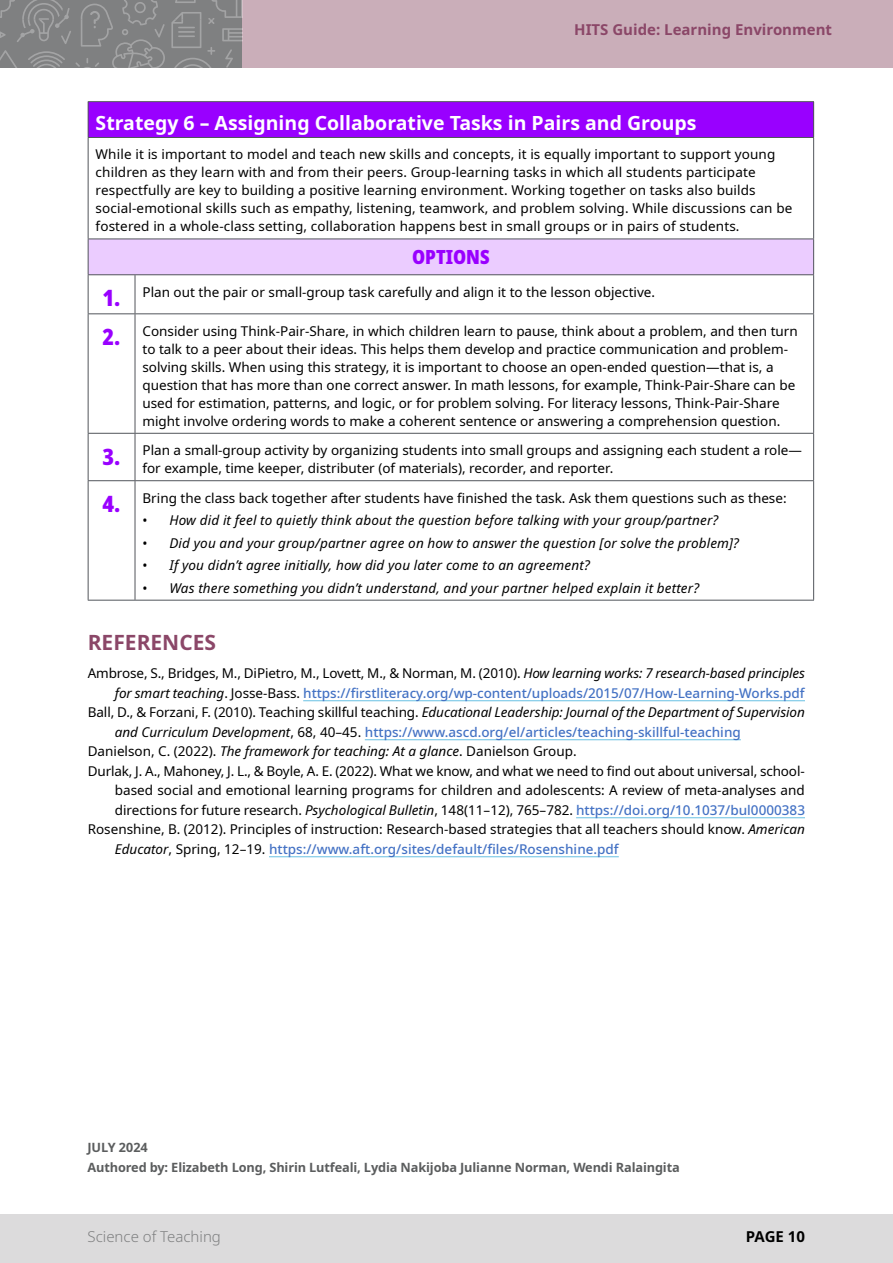
<style>
.page{position:relative;width:893px;height:1263px;background:#fff}
.page>*{position:absolute;margin:0;border:0;box-sizing:border-box;transform-origin:0 0}
.Table_Body{font:900 condensed 22.5px "Noto Sans";color:#90f}
.H2new{font:700 21px "Noto Sans";color:#8b4768}
.Table_Body-2{font:700 19.5px "Noto Sans";color:#fff}
.Table_Body-3{font:900 condensed 19.5px "Noto Sans";color:#90f}
.t1{font:700 15px "Noto Sans";color:#8b4768}
.t2{font:300 15px "Noto Sans";color:#7f8081}
.t3{font:700 15px "Noto Sans";letter-spacing:-.01em;color:#000}
.Table_Body-4{font:13.5px/18px "Noto Sans";color:#000}
.References{font:13.5px/19.5px "Noto Sans";color:#000;text-align:justify}
.References-2{font:italic 13.5px/19.5px "Noto Sans";letter-spacing:.01em;color:#000}
.References-3{font:500 13.5px/19.5px "Noto Sans";letter-spacing:-.005em;color:#4472c4;text-align:right}
.t4{font:700 12.75px "Noto Sans";letter-spacing:-.01em;color:#5b5d5e}
.s1{font-style:normal}
.s2{font-weight:400;color:#000}
.s3{font-weight:400;font-style:italic;color:#000}
.s4{font-weight:500;font-style:normal;color:#4472c4}
.s5{font-style:italic}
.s6{font-weight:500;color:#4472c4}
</style>
<div class="page">
<div style="left:0;top:0;width:893px;height:67px;background:#caaeb9"></div>
<svg style="left:0;top:0;width:242px;height:67px"></svg>
<div style="left:0;top:1214px;width:893px;height:49px;background:#dcdbdc"></div>
<hr style="left:303px;top:700px;width:502px;height:1px;background:#68c0e3">
<hr style="left:365px;top:739px;width:376px;height:1px;background:#68c0e3">
<hr style="left:576px;top:817px;width:229px;height:1px;background:#68c0e3">
<hr style="left:269px;top:856px;width:350px;height:1px;background:#68c0e3">
<div style="left:88px;top:102px;width:726px;height:35px;background:#90f"></div>
<svg style="left:89px;top:238px;width:724px;height:362px"></svg>
<div style="left:88px;top:239px;width:726px;height:36px;background:#ebccff"></div>
<hr style="left:88px;top:101px;width:47px;height:1px;background:#52555b">
<hr style="left:88px;top:102px;width:1px;height:35px;background:#52555b">
<hr style="left:135px;top:101px;width:679px;height:1px;background:#52555b">
<hr style="left:813px;top:102px;width:1px;height:35px;background:#52555b">
<hr style="left:88px;top:137px;width:47px;height:1px;background:#52555b">
<hr style="left:88px;top:138px;width:1px;height:101px;background:#52555b">
<hr style="left:135px;top:137px;width:679px;height:1px;background:#52555b">
<hr style="left:813px;top:138px;width:1px;height:101px;background:#52555b">
<hr style="left:88px;top:239px;width:47px;height:1px;background:#52555b">
<hr style="left:88px;top:239px;width:1px;height:35px;background:#52555b">
<hr style="left:135px;top:239px;width:679px;height:1px;background:#52555b">
<hr style="left:813px;top:239px;width:1px;height:35px;background:#52555b">
<hr style="left:88px;top:274px;width:47px;height:1px;background:#52555b">
<hr style="left:88px;top:275px;width:1px;height:38px;background:#52555b">
<hr style="left:135px;top:274px;width:679px;height:1px;background:#52555b">
<hr style="left:135px;top:275px;width:1px;height:38px;background:#52555b">
<hr style="left:813px;top:275px;width:1px;height:38px;background:#52555b">
<hr style="left:88px;top:313px;width:47px;height:1px;background:#52555b">
<hr style="left:88px;top:314px;width:1px;height:119px;background:#52555b">
<hr style="left:135px;top:313px;width:679px;height:1px;background:#52555b">
<hr style="left:135px;top:314px;width:1px;height:119px;background:#52555b">
<hr style="left:813px;top:314px;width:1px;height:119px;background:#52555b">
<hr style="left:88px;top:433px;width:47px;height:1px;background:#52555b">
<hr style="left:88px;top:434px;width:1px;height:46px;background:#52555b">
<hr style="left:135px;top:433px;width:679px;height:1px;background:#52555b">
<hr style="left:135px;top:434px;width:1px;height:46px;background:#52555b">
<hr style="left:813px;top:434px;width:1px;height:46px;background:#52555b">
<hr style="left:88px;top:480px;width:47px;height:1px;background:#52555b">
<hr style="left:88px;top:481px;width:1px;height:119px;background:#52555b">
<hr style="left:135px;top:480px;width:679px;height:1px;background:#52555b">
<hr style="left:135px;top:481px;width:1px;height:119px;background:#52555b">
<hr style="left:813px;top:481px;width:1px;height:119px;background:#52555b">
<hr style="left:88px;top:600px;width:47px;height:1px;background:#52555b">
<hr style="left:135px;top:600px;width:679px;height:1px;background:#52555b">
<p class="t1" style="left:574px;top:19px;width:259px">HITS Guide: Learning Environment</p>
<p class="Table_Body-2" style="left:96px;top:109px;width:602px">Strategy 6 – Assigning Collaborative Tasks in Pairs and Groups</p>
<p class="Table_Body-4" style="left:96px;top:146px;width:698px">While it is important to model and teach new skills and concepts, it is equally important to support young children as they learn with and from their peers. Group-learning tasks in which all students participate respectfully are key to building a positive learning environment. Working together on tasks also builds social-emotional skills such as empathy, listening, teamwork, and problem solving. While discussions can be fostered in a whole-class setting, collaboration happens best in small groups or in pairs of students.</p>
<p class="Table_Body-3" style="left:412px;top:242px;width:79px">OPTIONS</p>
<p class="Table_Body" style="left:103px;top:281px;width:20px">1.</p>
<p class="Table_Body-4" style="left:142px;top:283px;width:514px">Plan out the pair or small-group task carefully and align it to the lesson objective.</p>
<p class="Table_Body" style="left:103px;top:320px;width:20px">2.</p>
<p class="Table_Body-4" style="left:142px;top:322px;width:657px">Consider using Think-Pair-Share, in which children learn to pause, think about a problem, and then turn to talk to a peer about their ideas. This helps them develop and practice communication and problem&shy;solving skills. When using this strategy, it is important to choose an open-ended question—that is, a question that has more than one correct answer. In math lessons, for example, Think-Pair-Share can be used for estimation, patterns, and logic, or for problem solving. For literacy lessons, Think-Pair-Share might involve ordering words to make a coherent sentence or answering a comprehension question.</p>
<p class="Table_Body" style="left:103px;top:440px;width:20px">3.</p>
<p class="Table_Body-4" style="left:142px;top:442px;width:661px">Plan a small-group activity by organizing students into small groups and assigning each student a role— for example, time keeper, distributer (of materials), recorder, and reporter.</p>
<p class="Table_Body" style="left:103px;top:487px;width:20px">4.</p>
<p class="Table_Body-4" style="left:142px;top:489px;width:646px">Bring the class back together after students have finished the task. Ask them questions such as these:</p>
<p class="References-2" style="left:142px;top:511px;width:577px"><span class="s1">•</span> How did it feel to quietly think about the question before talking with your group/partner?</p>
<p class="References-2" style="left:142px;top:533px;width:598px"><span class="s1">•</span> Did you and your group/partner agree on how to answer the question [or solve the problem]?</p>
<p class="References-2" style="left:142px;top:556px;width:449px"><span class="s1">•</span> If you didn’t agree initially, how did you later come to an agreement?</p>
<p class="References-2" style="left:142px;top:578px;width:558px"><span class="s1">•</span> Was there something you didn’t understand, and your partner helped explain it better?</p>
<p class="H2new" style="left:88px;top:627px;width:130px">REFERENCES</p>
<p class="References-3" style="left:88px;top:664px;width:719px"><span class="s2">Ambrose, S., Bridges, M., DiPietro, M., Lovett, M., &amp; Norman, M. (2010).</span> <span class="s3">How learning works: 7 research-based principles for smart teaching</span><span class="s2">. Josse-Bass.</span> https://firstliteracy.org/wp-content/uploads/2015/07/How-Learning-Works.pdf</p>
<p class="References-2" style="left:115px;top:703px;width:692px;text-indent:-27px"><span class="s1">Ball, D., &amp; Forzani, F. (2010). Teaching skillful teaching.</span> Educational Leadership: Journal of the Department of Supervision and Curriculum Development<span class="s1">, 68, 40–45.</span> <span class="s4">https://www.ascd.org/el/articles/teaching-skillful-teaching</span></p>
<p class="References" style="left:88px;top:742px;width:490px">Danielson, C. (2022). <span class="s5">The framework for teaching: At a glance</span>. Danielson Group.</p>
<p class="References" style="left:115px;top:761px;width:692px;text-indent:-27px">Durlak, J. A., Mahoney, J. L., &amp; Boyle, A. E. (2022). What we know, and what we need to find out about universal, school&shy;based social and emotional learning programs for children and adolescents: A review of meta-analyses and directions for future research. <span class="s5">Psychological Bulletin</span>, 148(11–12), 765–782. <span class="s6">https://doi.org/10.1037/bul0000383</span></p>
<p class="References" style="left:115px;top:820px;width:692px;text-indent:-27px">Rosenshine, B. (2012). Principles of instruction: Research-based strategies that all teachers should know. <span class="s5">American<br>Educator</span>, Spring, 12–19. <span class="s6">https://www.aft.org/sites/default/files/Rosenshine.pdf</span></p>
<h3 class="t4" style="left:88px;top:1138px;width:62px">JULY 2024</h3>
<h3 class="t4" style="left:88px;top:1158px;width:594px">Authored by: Elizabeth Long, Shirin Lutfeali, Lydia Nakijoba Julianne Norman, Wendi Ralaingita</h3>
<p class="t2" style="left:88px;top:1226px;width:135px">Science of Teaching</p>
<p class="t3" style="left:746px;top:1226px;width:61px">PAGE 10</p>
</div>
